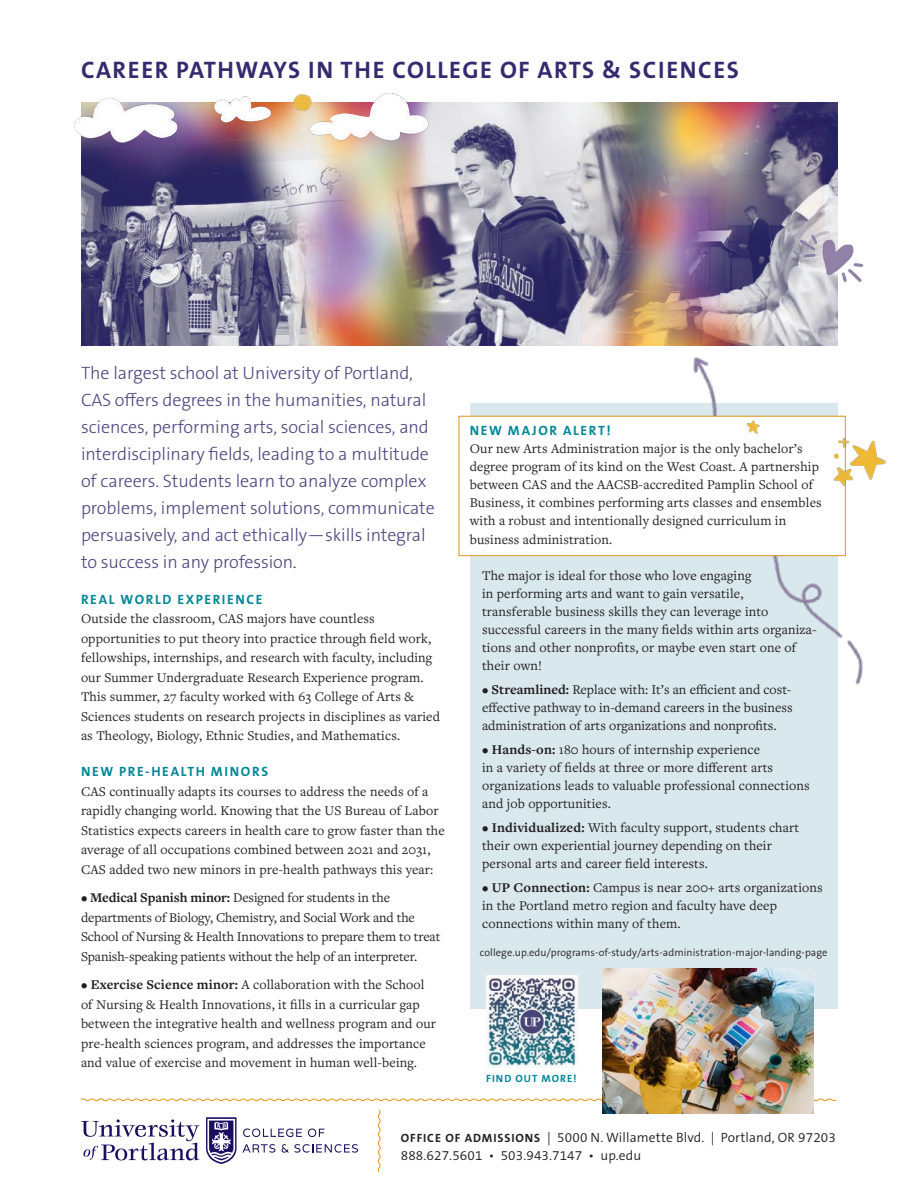
<style>
.page{position:relative;width:918px;height:1188px;background:#fff}
.page>*{position:absolute;margin:0;border:0;box-sizing:border-box;transform-origin:0 0}
.t1{font:700 24px "The Sans B W7";letter-spacing:.065em;color:#342b6f}
.t2{font:300 18px/27px "The Sans B W3";letter-spacing:-.005em;color:#4c4580}
.t3{font:13.8px/18px "Freight Text Pro";letter-spacing:.01em;color:#231f20}
.t4{font:13.8px/19.5px "Freight Text Pro";letter-spacing:-.01em;color:#231f20}
.t5{font:300 13.5px "The Sans B W4";letter-spacing:.01em;color:#231f20}
.t6{font:700 13.5px "The Sans B W7";letter-spacing:.12em;color:#018696}
.t7{font:300 10.5px "The Sans B W4";letter-spacing:.01em;color:#231f20}
.t8{font:700 10.5px "The Sans B W7";letter-spacing:.105em;color:#018696}
.s1{font-family:"Freight Text Pro";font-weight:400;font-size:13.8px;color:#231f20}
.s2{font-weight:700}
.s3{font-family:"The Sans B W7";font-weight:700;font-size:12px}
</style>
<div class="page">
<div style="left:470px;top:404px;width:368px;height:605px;background:#d8e8ec"></div>
<img style="left:81px;top:103px;width:757px;height:243px">
<img style="left:666px;top:303px;width:197px;height:382px">
<div style="left:459px;top:416px;width:387px;height:140px;background:#fff;border:1px solid #e29616"></div>
<img style="left:786px;top:215px;width:78px;height:81px">
<img style="left:74px;top:93px;width:372px;height:66px">
<img style="left:739px;top:414px;width:147px;height:82px">
<svg style="left:81px;top:1119px;width:119px;height:41px"></svg>
<svg style="left:206px;top:1117px;width:152px;height:47px"></svg>
<svg style="left:80px;top:1098px;width:757px;height:4px"></svg>
<svg style="left:378px;top:1109px;width:3px;height:64px"></svg>
<img style="left:602px;top:969px;width:212px;height:145px">
<img style="left:486px;top:976px;width:92px;height:91px">
<p class="t1" style="left:81px;top:54px;width:659px">CAREER PATHWAYS IN THE COLLEGE OF ARTS &amp; SCIENCES</p>
<p class="t2" style="left:81px;top:359px;width:355px">The largest school at University of Portland, CAS offers degrees in the humanities, natural sciences, performing arts, social sciences, and interdisciplinary fields, leading to a multitude of careers. Students learn to analyze complex problems, implement solutions, communicate persuasively, and act ethically—skills integral to success in any profession<span class="s1">.</span></p>
<p class="t6" style="left:81px;top:591px;width:183px">REAL WORLD EXPERIENCE</p>
<p class="t3" style="left:81px;top:609px;width:361px;line-height:19.5px">Outside the classroom, CAS majors have countless opportunities to put theory into practice through field work, fellowships, internships, and research with faculty, including our Summer Undergraduate Research Experience program.<br>This summer, 27 faculty worked with 63 College of Arts &amp; Sciences students on research projects in disciplines as varied as Theology, Biology, Ethnic Studies, and Mathematics.</p>
<p class="t6" style="left:81px;top:763px;width:189px">NEW PRE-HEALTH MINORS</p>
<p class="t3" style="left:81px;top:781px;width:365px;line-height:19.5px">CAS continually adapts its courses to address the needs of a rapidly changing world. Knowing that the US Bureau of Labor Statistics expects careers in health care to grow faster than the average of all occupations combined between 2021 and 2031, CAS added two new minors in pre-health pathways this year:</p>
<p class="t4" style="left:81px;top:888px;width:361px">• <span class="s2">Medical Spanish minor:</span> Designed for students in the departments of Biology, Chemistry, and Social Work and the School of Nursing &amp; Health Innovations to prepare them to treat Spanish-speaking patients without the help of an interpreter.</p>
<p class="t3" style="left:81px;top:975px;width:356px;line-height:19.5px">• <span class="s2">Exercise Science minor:</span> A collaboration with the School of Nursing &amp; Health Innovations, it fills in a curricular gap between the integrative health and wellness program and our pre-health sciences program, and addresses the importance and value of exercise and movement in human well-being.</p>
<p class="t6" style="left:470px;top:422px;width:142px">NEW MAJOR ALERT!</p>
<p class="t3" style="left:470px;top:439px;width:353px">Our new Arts Administration major is the only bachelor’s degree program of its kind on the West Coast. A partnership between CAS and the AACSB-accredited Pamplin School of Business, it combines performing arts classes and ensembles with a robust and intentionally designed curriculum in</p>
<p class="t3" style="left:470px;top:530px;width:144px">business administration.</p>
<p class="t3" style="left:482px;top:566px;width:336px">The major is ideal for those who love engaging<br>in performing arts and want to gain versatile,<br>transferable business skills they can leverage into successful careers in the many fields within arts organiza&shy;tions and other nonprofits, or maybe even start one of their own!</p>
<p class="t3" style="left:482px;top:680px;width:312px;text-align:justify">• <span class="s2">Streamlined:</span> Replace with: It’s an efficient and cost&shy;effective pathway to in-demand careers in the business administration of arts organizations and nonprofits.</p>
<p class="t3" style="left:482px;top:740px;width:329px">• <span class="s2">Hands-on:</span> 180 hours of internship experience<br>in a variety of fields at three or more different arts organizations leads to valuable professional connections and job opportunities.</p>
<p class="t3" style="left:482px;top:818px;width:319px">• <span class="s2">Individualized:</span> With faculty support, students chart their own experiential journey depending on their personal arts and career field interests.</p>
<p class="t3" style="left:482px;top:878px;width:342px">• <span class="s2">UP Connection:</span> Campus is near 200+ arts organizations in the Portland metro region and faculty have deep connections within many of them.</p>
<p class="t7" style="left:480px;top:945px;width:349px">college.up.edu/programs-of-study/arts-administration-major-landing-page</p>
<p class="t8" style="left:486px;top:1072px;width:92px">FIND OUT MORE!</p>
<p class="t5" style="left:401px;top:1129px;width:437px"><span class="s3">OFFICE OF ADMISSIONS</span> | 5000 N. Willamette Blvd. | Portland, OR 97203</p>
<p class="t5" style="left:401px;top:1147px;width:242px">888.627.5601 • 503.943.7147 • up.edu</p>
</div>
